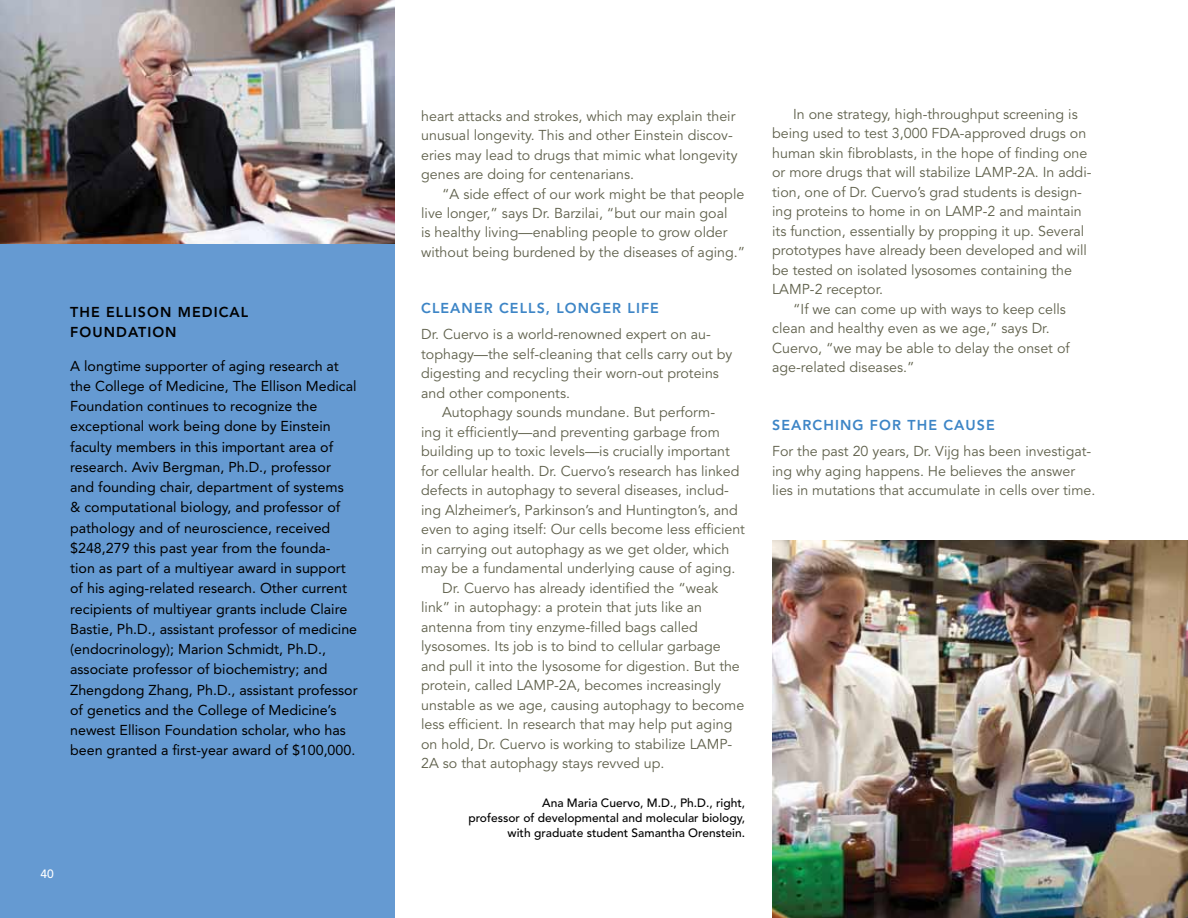
<style>
.page{position:relative;width:1188px;height:918px;background:#fff}
.page>*{position:absolute;margin:0;border:0;box-sizing:border-box;transform-origin:0 0}
.t1{font:14.25px/19.5px "Avenir";color:#5f604b}
.t2{font:14.25px/20.2px "Avenir";color:#000}
.t3{font:800 14.25px "Avenir";letter-spacing:.075em;color:#3d85c6}
.t4{font:800 14.25px/19.5px "Avenir";letter-spacing:.075em;color:#000}
.t5{font:500 12px/15px "Avenir";color:#000;text-align:right}
.t6{font:500 12px "Avenir";color:#fff}
</style>
<div class="page">
<div style="left:0;top:0;width:394px;height:918px;background:#659ad2"></div>
<img style="left:772px;top:540px;width:416px;height:378px">
<img style="left:0;top:0;width:394px;height:243px">
<p class="t4" style="left:70px;top:303px;width:180px">THE ELLISON M EDICAL<br>FOUNDATION</p>
<p class="t2" style="left:70px;top:355px;width:289px">A longtime supporter of aging research at the College of Medicine, The Ellison Medical Foundation continues to recognize the exceptional work being done by Einstein faculty members in this important area of research. Aviv Bergman, Ph.D., professor and founding chair, department of systems<br>&amp; computational biology, and professor of pathology and of neuroscience, received $248,279 this past year from the founda&shy;tion as part of a multiyear award in support of his aging-related research. Other current recipients of multiyear grants include Claire Bastie, Ph.D., assistant professor of medicine (endocrinology); Marion Schmidt, Ph.D., associate professor of biochemistry; and Zhengdong Zhang, Ph.D., assistant professor of genetics and the College of Medicine’s newest Ellison Foundation scholar, who has been granted a first-year award of $100,000.</p>
<p class="t6" style="left:40px;top:867px;width:15px">40</p>
<p class="t1" style="left:421px;top:106px;width:318px">heart attacks and strokes, which may explain their unusual longevity. This and other Einstein discov&shy;eries may lead to drugs that mimic what longevity genes are doing for centenarians.</p>
<p class="t1" style="left:421px;top:184px;width:325px;text-indent:21px">“A side effect of our work might be that people live longer,” says Dr. Barzilai, “but our main goal<br>is healthy living—enabling people to grow older without being burdened by the diseases of aging.”</p>
<p class="t3" style="left:421px;top:300px;width:239px">CLEANER CELLS, LONGER LIFE</p>
<p class="t1" style="left:421px;top:325px;width:313px">Dr. Cuervo is a world-renowned expert on au&shy;tophagy—the self-cleaning that cells carry out by digesting and recycling their worn-out proteins and other components.</p>
<p class="t1" style="left:442px;top:403px;width:274px">Autophagy sounds mundane. But perform-</p>
<p class="t1" style="left:421px;top:423px;width:300px">ing it efficiently—and preventing garbage from</p>
<p class="t1" style="left:421px;top:442px;width:310px">building up to toxic levels—is crucially important</p>
<p class="t1" style="left:421px;top:462px;width:320px">for cellular health. Dr. Cuervo’s research has linked</p>
<p class="t1" style="left:421px;top:481px;width:309px">defects in autophagy to several diseases, includ-</p>
<p class="t1" style="left:421px;top:501px;width:318px">ing Alzheimer’s, Parkinson’s and Huntington’s, and</p>
<p class="t1" style="left:421px;top:520px;width:325px">even to aging itself: Our cells become less efficient</p>
<p class="t1" style="left:421px;top:540px;width:310px">in carrying out autophagy as we get older, which</p>
<p class="t1" style="left:421px;top:559px;width:316px">may be a fundamental underlying cause of aging.</p>
<p class="t1" style="left:442px;top:579px;width:278px">Dr. Cuervo has already identified the “weak</p>
<p class="t1" style="left:421px;top:598px;width:283px">link” in autophagy: a protein that juts like an</p>
<p class="t1" style="left:421px;top:617px;width:278px">antenna from tiny enzyme-filled bags called</p>
<p class="t1" style="left:421px;top:637px;width:301px">lysosomes. Its job is to bind to cellular garbage</p>
<p class="t1" style="left:421px;top:656px;width:320px">and pull it into the lysosome for digestion. But the</p>
<p class="t1" style="left:421px;top:676px;width:301px">protein, called LAMP-2A, becomes increasingly</p>
<p class="t1" style="left:421px;top:695px;width:325px">unstable as we age, causing autophagy to become</p>
<p class="t1" style="left:421px;top:715px;width:313px">less efficient. In research that may help put aging</p>
<p class="t1" style="left:421px;top:734px;width:313px">on hold, Dr. Cuervo is working to stabilize LAMP-</p>
<p class="t1" style="left:421px;top:754px;width:245px">2A so that autophagy stays revved up.</p>
<p class="t5" style="left:468px;top:795px;width:278px">Ana Maria Cuervo, M.D., Ph.D., right,<br>professor of developmental and molecular biology, with graduate student Samantha Orenstein.</p>
<p class="t1" style="left:793px;top:104px;width:286px">In one strategy, high-throughput screening is</p>
<p class="t1" style="left:772px;top:124px;width:316px">being used to test 3,000 FDA-approved drugs on</p>
<p class="t1" style="left:772px;top:143px;width:317px">human skin fibroblasts, in the hope of finding one</p>
<p class="t1" style="left:772px;top:163px;width:321px">or more drugs that will stabilize LAMP-2A. In addi-</p>
<p class="t1" style="left:772px;top:182px;width:311px">tion, one of Dr. Cuervo’s grad students is design-</p>
<p class="t1" style="left:772px;top:202px;width:311px">ing proteins to home in on LAMP-2 and maintain</p>
<p class="t1" style="left:772px;top:221px;width:314px">its function, essentially by propping it up. Several</p>
<p class="t1" style="left:772px;top:241px;width:316px">prototypes have already been developed and will</p>
<p class="t1" style="left:772px;top:260px;width:301px">be tested on isolated lysosomes containing the</p>
<p class="t1" style="left:772px;top:280px;width:112px">LAMP-2 receptor.</p>
<p class="t1" style="left:793px;top:299px;width:274px">“If we can come up with ways to keep cells</p>
<p class="t1" style="left:772px;top:319px;width:279px">clean and healthy even as we age,” says Dr.</p>
<p class="t1" style="left:772px;top:338px;width:299px">Cuervo, “we may be able to delay the onset of</p>
<p class="t1" style="left:772px;top:358px;width:144px">age-related diseases.”</p>
<p class="t3" style="left:772px;top:417px;width:224px">SEARCHING FOR THE CAUSE</p>
<p class="t1" style="left:772px;top:442px;width:325px">For the past 20 years, Dr. Vijg has been investigat&shy;ing why aging happens. He believes the answer lies in mutations that accumulate in cells over time.</p>
</div>
